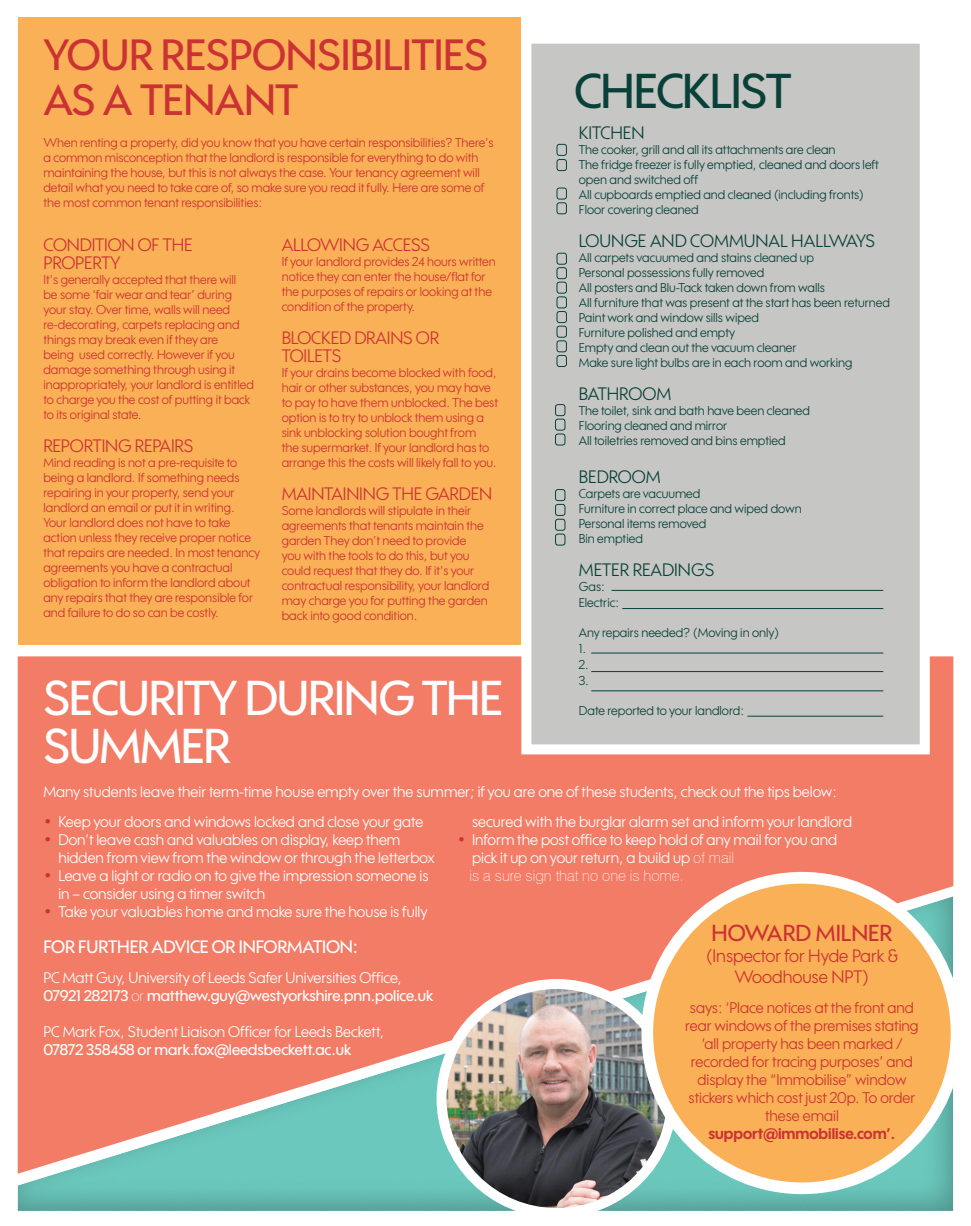
<style>
.page{position:relative;width:971px;height:1226px;background:#fff}
.page>*{position:absolute;margin:0;border:0;box-sizing:border-box;transform-origin:0 0}
.t1{font:500 47.5px/48.8px "Wes FY";letter-spacing:-.025em;color:#fff}
.t2{font:500 47.5px "Wes FY";letter-spacing:-.025em;color:#094138}
.t3{font:500 42.5px/45px "Wes FY";letter-spacing:-.01em;color:#cb3233}
.t4{font:500 22.5px "Wes FY";color:#cb3233}
.t5{font:17.5px/18px "Wes FY";letter-spacing:-.01em;color:#cb3233}
.t6{font:17.5px "Wes FY";color:#094138}
.t7{font:500 17.5px "Wes FY";letter-spacing:-.01em;color:#fff}
.t8{font:15px/18px "Wes FY";color:#fff}
.t9{font:15px/18px "Wes FY";color:#cb3233;text-align:center}
.t10{font:500 15px "Wes FY";color:#fff}
.t11{font:100 15px "Swiss 721 BT";color:#fff}
.t12{font:700 15px "Wes FY";color:#cb3233}
.t13{font:12.5px/15px "Wes FY";color:#cb3233}
.t14{font:12.5px/15px "Wes FY";color:#094138}
.s1{font-family:"Swiss 721 BT";font-weight:100;color:#cb3233}
.s2{font-family:"Swiss 721 BT";font-weight:100}
.s3{font-weight:500}
.s4{font-weight:100}
</style>
<div class="page">
<div style="left:18px;top:656px;width:935px;height:236px;background:#f37c67"></div>
<div style="left:521px;top:34px;width:409px;height:720px;background:#c6c6c5;border:10px solid #fff"></div>
<div style="left:16px;top:892px;width:955px;height:319px;background:#231f20;opacity:.3"></div>
<img style="left:442px;top:984px;width:227px;height:227px">
<div style="left:437px;top:979px;width:240px;height:239px;border:10px solid #fff;border-radius:50%"></div>
<div style="left:647px;top:878px;width:309px;height:310px;background:#fab056;border-radius:50%"></div>
<div style="left:641px;top:872px;width:321px;height:322px;border:12px solid #fff;border-radius:50%"></div>
<div style="left:18px;top:18px;width:502px;height:627px;background:#fab056"></div>
<div style="left:556px;top:144px;width:11px;height:12px;border:1px solid #094138;border-radius:2px"></div>
<div style="left:556px;top:159px;width:11px;height:12px;border:1px solid #094138;border-radius:2px"></div>
<div style="left:556px;top:188px;width:11px;height:12px;border:1px solid #094138;border-radius:2px"></div>
<div style="left:556px;top:202px;width:11px;height:12px;border:1px solid #094138;border-radius:2px"></div>
<div style="left:556px;top:253px;width:11px;height:12px;border:1px solid #094138;border-radius:2px"></div>
<div style="left:556px;top:267px;width:11px;height:12px;border:1px solid #094138;border-radius:2px"></div>
<div style="left:556px;top:282px;width:11px;height:12px;border:1px solid #094138;border-radius:2px"></div>
<div style="left:556px;top:296px;width:11px;height:12px;border:1px solid #094138;border-radius:2px"></div>
<div style="left:556px;top:311px;width:11px;height:12px;border:1px solid #094138;border-radius:2px"></div>
<div style="left:556px;top:326px;width:11px;height:12px;border:1px solid #094138;border-radius:2px"></div>
<div style="left:556px;top:340px;width:11px;height:12px;border:1px solid #094138;border-radius:2px"></div>
<div style="left:555px;top:404px;width:10px;height:12px;border:1px solid #094138;border-radius:2px"></div>
<div style="left:555px;top:419px;width:10px;height:12px;border:1px solid #094138;border-radius:2px"></div>
<div style="left:555px;top:434px;width:10px;height:11px;border:1px solid #094138;border-radius:2px"></div>
<div style="left:555px;top:489px;width:10px;height:12px;border:1px solid #094138;border-radius:2px"></div>
<div style="left:555px;top:504px;width:10px;height:12px;border:1px solid #094138;border-radius:2px"></div>
<div style="left:555px;top:519px;width:10px;height:12px;border:1px solid #094138;border-radius:2px"></div>
<div style="left:555px;top:534px;width:10px;height:12px;border:1px solid #094138;border-radius:2px"></div>
<hr style="left:611px;top:590px;width:272px;height:1px;background:#094138">
<hr style="left:622px;top:608px;width:261px;height:1px;background:#094138">
<hr style="left:591px;top:653px;width:292px;height:1px;background:#094138">
<hr style="left:591px;top:671px;width:292px;height:1px;background:#094138">
<hr style="left:591px;top:690px;width:292px;height:1px;background:#094138">
<hr style="left:747px;top:716px;width:136px;height:1px;background:#094138">
<div style="left:556px;top:355px;width:11px;height:12px;border:1px solid #094138;border-radius:2px"></div>
<h2 class="t3" style="left:43px;top:32px;width:446px">YOUR RESPONSIBILITIES<br>AS A TENANT</h2>
<h1 class="t2" style="left:574px;top:62px;width:218px">CHECKLIST</h1>
<h3 class="t6" style="left:579px;top:121px;width:67px">KITCHEN</h3>
<p class="t14" style="left:579px;top:141px;width:302px">The cooker, grill and all its attachments are clean<br>The fridge freezer is fully emptied, cleaned and doors left open and switched off<br>All cupboards emptied and cleaned (including fronts)<br>Floor covering cleaned</p>
<h3 class="t6" style="left:579px;top:229px;width:298px">LOUNGE AND COMMUNAL HALLWAYS</h3>
<p class="t14" style="left:579px;top:249px;width:313px">All carpets vacuumed and stains cleaned up<br>Personal possessions fully removed<br>All posters and Blu-Tack taken down from walls<br>All furniture that was present at the start has been returned Paint work and window sills wiped<br>Furniture polished and empty<br>Empty and clean out the vacuum cleaner<br>Make sure light bulbs are in each room and working</p>
<h3 class="t6" style="left:579px;top:382px;width:94px">BATHROOM</h3>
<p class="t14" style="left:579px;top:402px;width:233px">The toilet, sink and bath have been cleaned<br>Flooring cleaned and mirror<br>All toiletries removed and bins emptied</p>
<h3 class="t6" style="left:579px;top:466px;width:83px">BEDROOM</h3>
<p class="t14" style="left:579px;top:486px;width:224px">Carpets are vacuumed<br>Furniture in correct place and wiped down<br>Personal items removed<br>Bin emptied</p>
<h3 class="t6" style="left:579px;top:559px;width:137px">METER READINGS</h3>
<p class="t14" style="left:579px;top:579px;width:42px;line-height:16px">Gas:<br>Electric:</p>
<p class="t14" style="left:579px;top:625px;width:202px;line-height:16px">Any repairs needed? (Moving in only)<br>1.<br>2.<br>3.</p>
<p class="t14" style="left:579px;top:703px;width:167px">Date reported to your landlord:</p>
<p class="t13" style="left:43px;top:134px;width:451px">When renting a property, did you know that you have certain responsibilities? There’s a common misconception that the landlord is responsible for everything to do with maintaining the house, but this is not always the case. Your tenancy agreement will detail what you need to take care of, so make sure you read it fully. Here are some of the most common tenant responsibilities:</p>
<h3 class="t5" style="left:43px;top:236px;width:151px">CONDITION OF THE<br>PROPERTY</h3>
<p class="t13" style="left:43px;top:272px;width:212px">It’s generally accepted that there will<br>be some ‘fair wear and tear’ during your stay. Over time, walls will need re-decorating, carpets replacing and things may break even if they are<br>being used correctly. However if you damage something through using it inappropriately, your landlord is entitled to charge you the cost of putting it back to its original state.</p>
<h3 class="t5" style="left:43px;top:437px;width:151px">REPORTING REPAIRS</h3>
<p class="t13" style="left:43px;top:455px;width:218px">Mind reading is not a pre-requisite to being a landlord. If something needs repairing in your property, send your landlord an email or put it in writing.<br>Your landlord does not have to take action unless they receive proper notice that repairs are needed. In most tenancy agreements you have a contractual obligation to inform the landlord about any repairs that they are responsible for and failure to do so can be costly.</p>
<h3 class="t5" style="left:282px;top:236px;width:150px">ALLOWING ACCESS</h3>
<p class="t13" style="left:282px;top:254px;width:216px">If your landlord provides 24 hours written notice they can enter the house/flat for the purposes of repairs or looking at the condition of the property.</p>
<h3 class="t5" style="left:282px;top:329px;width:159px">BLOCKED DRAINS OR<br>TOILETS</h3>
<p class="t13" style="left:282px;top:365px;width:218px">If your drains become blocked with food, hair or other substances, you may have to pay to have them unblocked. The best option is to try to unblock them using a sink unblocking solution bought from<br>the supermarket. If your landlord has to arrange this the costs will likely fall to you.</p>
<h3 class="t5" style="left:282px;top:485px;width:212px">MAINTAINING THE GARDEN</h3>
<p class="t13" style="left:282px;top:503px;width:209px">Some landlords will stipulate in their agreements that tenants maintain the garden They don’t need to provide<br>you with the tools to do this, but you could request that they do. If it’s your contractual responsibility, your landlord may charge you for putting the garden back into good condition.</p>
<h1 class="t1" style="left:43px;top:672px;width:461px">SECURITY DURING THE<br>SUMMER</h1>
<p class="t8" style="left:43px;top:783px;width:795px">Many students leave their term-time house empty over the summer; if you are one of these students, check out the tips below:</p>
<p class="t8" style="left:43px;top:812px;width:381px"><span class="s1">•</span> Keep your doors and windows locked and close your gate</p>
<p class="t8" style="left:58px;top:830px;width:378px;text-indent:-15px"><span class="s1">•</span> Don’t leave cash and valuables on display, keep them hidden from view from the window or through the letterbox</p>
<p class="t8" style="left:58px;top:866px;width:372px;text-indent:-15px"><span class="s1">•</span> Leave a light or radio on to give the impression someone is in – consider using a timer switch</p>
<p class="t8" style="left:43px;top:902px;width:386px"><span class="s1">•</span> Take your valuables home and make sure the house is fully</p>
<p class="t8" style="left:472px;top:813px;width:382px">secured with the burglar alarm set and inform your landlord</p>
<p class="t8" style="left:472px;top:831px;width:367px;text-indent:-15px"><span class="s1">•</span> Inform the post office to keep hold of any mail for you and pick it up on your return, a build up <span class="s2">of mail</span></p>
<p class="t11" style="left:469px;top:867px;width:216px">is a sure sign that no one is home.</p>
<h3 class="t7" style="left:43px;top:936px;width:316px">FOR FURTHER ADVICE OR INFORMATION:</h3>
<p class="t8" style="left:43px;top:968px;width:392px">PC Matt Guy, University of Leeds Safer Universities Office,<br><span class="s3">07921 282173</span> <span class="s4">or</span> <span class="s3">matthew.guy@westyorkshire.pnn.police.uk</span></p>
<p class="t8" style="left:43px;top:1022px;width:342px">PC Mark Fox, Student Liaison Officer for Leeds Beckett,</p>
<p class="t10" style="left:43px;top:1040px;width:310px">07872 358458 or mark.fox@leedsbeckett.ac.uk</p>
<h3 class="t4" style="left:711px;top:919px;width:182px">HOWARD MILNER</h3>
<h3 class="t5" style="left:706px;top:945px;width:194px;line-height:21px;text-align:center">(Inspector for Hyde Park &amp;<br>Woodhouse NPT)</h3>
<p class="t9" style="left:685px;top:998px;width:235px">says: ‘Place notices at the front and rear windows of the premises stating ‘all property has been marked / recorded for tracing purposes’ and display the “Immobilise” window stickers which cost just 20p. To order these email</p>
<p class="t12" style="left:708px;top:1124px;width:188px">support@immobilise.com’.</p>
</div>
